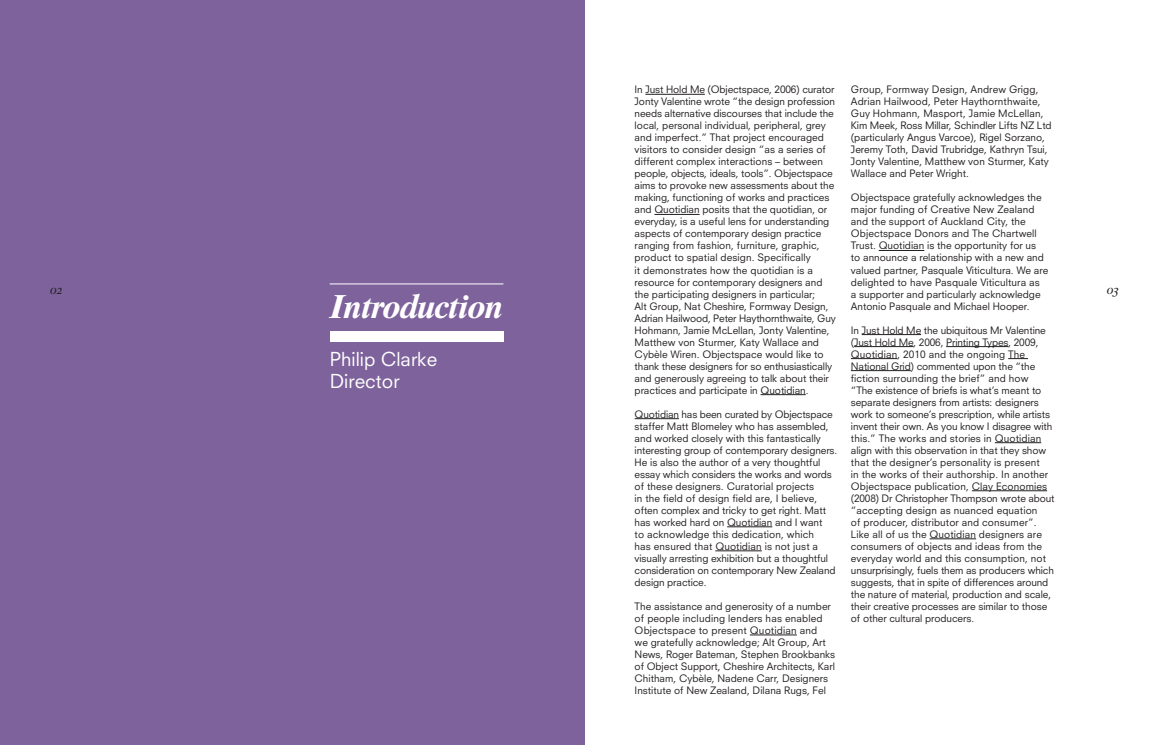
<style>
.page{position:relative;width:1170px;height:745px;background:#fff}
.page>*{position:absolute;margin:0;border:0;box-sizing:border-box;transform-origin:0 0}
.t1{font:italic 700 33.12px "Times Ten";letter-spacing:-.035em;color:#fff}
.t2{font:18.75px/22.5px "Neuzeit S";color:#fff}
.t3{font:12.5px "Times Ten Italic Os F";color:#231f20}
.t4{font:10px/12px "Neuzeit S";color:#231f20}
</style>
<div class="page">
<div style="left:0;top:0;width:585px;height:744px;background:#7e629c"></div>
<hr style="left:645px;top:94px;width:59px;height:1px;background:#231f20">
<hr style="left:654px;top:214px;width:45px;height:1px;background:#231f20">
<hr style="left:760px;top:394px;width:45px;height:1px;background:#231f20">
<hr style="left:634px;top:418px;width:44px;height:1px;background:#231f20">
<hr style="left:727px;top:526px;width:45px;height:1px;background:#231f20">
<hr style="left:715px;top:550px;width:46px;height:1px;background:#231f20">
<hr style="left:749px;top:634px;width:47px;height:1px;background:#231f20">
<hr style="left:878px;top:250px;width:46px;height:1px;background:#231f20">
<hr style="left:861px;top:334px;width:60px;height:1px;background:#231f20">
<hr style="left:854px;top:346px;width:59px;height:1px;background:#231f20">
<hr style="left:946px;top:346px;width:62px;height:1px;background:#231f20">
<hr style="left:850px;top:358px;width:47px;height:1px;background:#231f20">
<svg style="left:1008px;top:358px;width:19px;height:1px"></svg>
<hr style="left:850px;top:370px;width:60px;height:1px;background:#231f20">
<hr style="left:994px;top:442px;width:47px;height:1px;background:#231f20">
<hr style="left:971px;top:490px;width:76px;height:1px;background:#231f20">
<hr style="left:929px;top:538px;width:47px;height:1px;background:#231f20">
<div style="left:330px;top:331px;width:173px;height:11px;background:#fff"></div>
<hr style="left:330px;top:283px;width:173px;height:1px;background:#fff">
<p class="t4" style="left:634px;top:83px;width:203px">In Just Hold Me (Objectspace, 2006) curator Jonty Valentine wrote “the design profession needs alternative discourses that include the local, personal individual, peripheral, grey and imperfect.” That project encouraged visitors to consider design “as a series of different complex interactions – between people, objects, ideals, tools”. Objectspace aims to provoke new assessments about the making, functioning of works and practices and Quotidian posits that the quotidian, or everyday, is a useful lens for understanding aspects of contemporary design practice ranging from fashion, furniture, graphic, product to spatial design. Specifically<br>it demonstrates how the quotidian is a resource for contemporary designers and the participating designers in particular;<br>Alt Group, Nat Cheshire, Formway Design, Adrian Hailwood, Peter Haythornthwaite, Guy Hohmann, Jamie McLellan, Jonty Valentine, Matthew von Sturmer, Katy Wallace and Cybèle Wiren. Objectspace would like to thank these designers for so enthusiastically and generously agreeing to talk about their practices and participate in Quotidian.</p>
<p class="t4" style="left:634px;top:407px;width:204px">Quotidian has been curated by Objectspace staffer Matt Blomeley who has assembled, and worked closely with this fantastically interesting group of contemporary designers.<br>He is also the author of a very thoughtful essay which considers the works and words of these designers. Curatorial projects<br>in the field of design field are, I believe, often complex and tricky to get right. Matt has worked hard on Quotidian and I want<br>to acknowledge this dedication, which<br>has ensured that Quotidian is not just a visually arresting exhibition but a thoughtful consideration on contemporary New Zealand design practice.</p>
<p class="t4" style="left:634px;top:599px;width:202px">The assistance and generosity of a number of people including lenders has enabled Objectspace to present Quotidian and<br>we gratefully acknowledge; Alt Group, Art News, Roger Bateman, Stephen Brookbanks of Object Support, Cheshire Architects, Karl Chitham, Cybèle, Nadene Carr, Designers Institute of New Zealand, Dilana Rugs, Fel</p>
<p class="t4" style="left:850px;top:83px;width:202px">Group, Formway Design, Andrew Grigg, Adrian Hailwood, Peter Haythornthwaite, Guy Hohmann, Masport, Jamie McLellan, Kim Meek, Ross Millar, Schindler Lifts NZ Ltd (particularly Angus Varcoe), Rigel Sorzano, Jeremy Toth, David Trubridge, Kathryn Tsui, Jonty Valentine, Matthew von Sturmer, Katy Wallace and Peter Wright.</p>
<p class="t4" style="left:850px;top:191px;width:199px">Objectspace gratefully acknowledges the major funding of Creative New Zealand and the support of Auckland City, the Objectspace Donors and The Chartwell Trust. Quotidian is the opportunity for us<br>to announce a relationship with a new and valued partner, Pasquale Viticultura. We are delighted to have Pasquale Viticultura as<br>a supporter and particularly acknowledge Antonio Pasquale and Michael Hooper.</p>
<p class="t4" style="left:850px;top:323px;width:205px">In Just Hold Me the ubiquitous Mr Valentine (Just Hold Me, 2006, Printing Types, 2009, Quotidian, 2010 and the ongoing The National Grid) commented upon the “the fiction surrounding the brief” and how<br>“The existence of briefs is what’s meant to separate designers from artists: designers work to someone’s prescription, while artists invent their own. As you know I disagree with this.” The works and stories in Quotidian align with this observation in that they show that the designer’s personality is present<br>in the works of their authorship. In another Objectspace publication, Clay Economies (2008) Dr Christopher Thompson wrote about “accepting design as nuanced equation<br>of producer, distributor and consumer”.<br>Like all of us the Quotidian designers are consumers of objects and ideas from the everyday world and this consumption, not unsurprisingly, fuels them as producers which suggests, that in spite of differences around the nature of material, production and scale, their creative processes are similar to those of other cultural producers.</p>
<p class="t3" style="left:50px;top:282px;width:14px">02</p>
<p class="t3" style="left:1106px;top:282px;width:14px">03</p>
<h1 class="t1" style="left:330px;top:286px;width:175px">Introduction</h1>
<h2 class="t2" style="left:330px;top:347px;width:109px">Philip Clarke<br>Director</h2>
</div>
